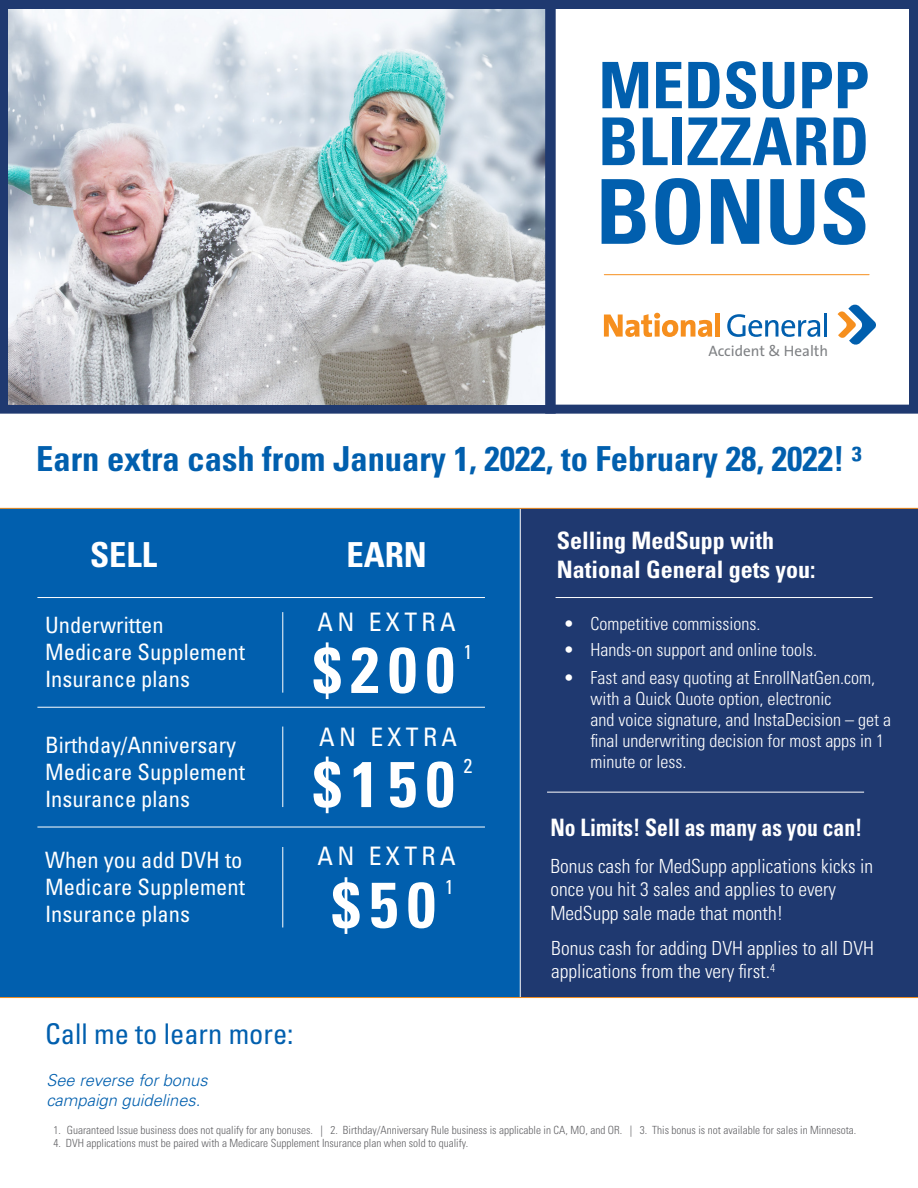
<style>
.page{position:relative;width:918px;height:1188px;background:#fff}
.page>*{position:absolute;margin:0;border:0;box-sizing:border-box;transform-origin:0 0}
.t1{font:700 condensed 89.55px "Univers LT Std";color:#015fae}
.t2{font:700 condensed 66px "Univers LT Std";color:#015fae}
.t3{font:700 condensed 64.5px "Univers LT Std";letter-spacing:.14em;color:#fff}
.t4{font:700 condensed 64.2px "Univers LT Std";color:#015fae}
.t5{font:700 condensed 34.5px "Univers LT Std";color:#015fae}
.t6{font:700 condensed 34.5px "Univers LT Std";color:#fff}
.t7{font:condensed 28.5px "Univers LT Std";color:#015fae}
.t8{font:condensed 25.5px "Univers LT Std";letter-spacing:.17em;color:#fff}
.t9{font:700 condensed 24px/28.8px "Univers LT Std";color:#fff}
.t10{font:700 condensed 24px "Univers LT Std";color:#fff;scale:.9 1}
.t11{font:condensed 22.5px/27px "Univers LT Std";color:#fff}
.t12{font:condensed 20.1px "Univers LT Std";color:#fff}
.t13{font:300 condensed 19.5px/23.4px "Univers LT Std";color:#fff}
.t14{font:300 condensed 18px/21px "Univers LT Std";color:#fff}
.t15{font:italic 300 16.5px/19.8px "Univers LT Std";color:#015fae}
.t16{font:15.15px "The Sans";color:#808285}
.t17{font:300 condensed 11.25px "Univers LT Std";color:#636366}
</style>
<div class="page">
<div style="left:520px;top:509px;width:398px;height:489px;background:#1f3970"></div>
<div style="left:0;top:509px;width:520px;height:489px;background:#015fae"></div>
<div style="left:0;top:0;width:918px;height:414px;border:9px solid #1f3970"></div>
<svg style="left:838px;top:305px;width:38px;height:40px"></svg>
<svg style="left:604px;top:313px;width:108px;height:24px"></svg>
<div style="left:715px;top:313px;width:5px;height:24px;background:#f68f1e"></div>
<svg style="left:727px;top:314px;width:93px;height:23px"></svg>
<hr style="left:824px;top:313px;width:3px;height:24px;background:#015fae">
<hr style="left:37px;top:707px;width:448px;height:1px;background:#fff">
<hr style="left:282px;top:727px;width:1px;height:80px;background:#fff">
<hr style="left:604px;top:274px;width:265px;height:1px;background:#f68f1e">
<hr style="left:520px;top:509px;width:1px;height:488px;background:#fff">
<hr style="left:282px;top:612px;width:1px;height:81px;background:#fff">
<hr style="left:556px;top:597px;width:317px;height:1px;background:#fff">
<hr style="left:0;top:508px;width:918px;height:1px;background:#f68f1e">
<hr style="left:37px;top:597px;width:448px;height:1px;background:#fff">
<hr style="left:282px;top:847px;width:1px;height:80px;background:#fff">
<hr style="left:37px;top:827px;width:448px;height:1px;background:#fff">
<hr style="left:547px;top:792px;width:317px;height:1px;background:#fff">
<hr style="left:0;top:997px;width:918px;height:1px;background:#f68f1e">
<img style="left:9px;top:9px;width:536px;height:396px">
<div style="left:545px;top:6px;width:11px;height:408px;background:#1f3970"></div>
<p class="t4" style="left:599px;top:46px;width:272px">MEDSUPP</p>
<p class="t2" style="left:598px;top:101px;width:273px">BLIZZARD</p>
<p class="t1" style="left:596px;top:157px;width:275px">BONUS</p>
<p class="t16" style="left:708px;top:338px;width:121px">Accident &amp; Health</p>
<p class="t5" style="left:36px;top:438px;width:827px">Earn extra cash from January 1, 2022, to February 28, 2022! ³</p>
<p class="t6" style="left:90px;top:534px;width:69px">SELL</p>
<p class="t6" style="left:346px;top:534px;width:82px">EARN</p>
<p class="t11" style="left:45px;top:611px;width:201px">Underwritten<br>Medicare Supplement<br>Insurance plans</p>
<p class="t8" style="left:318px;top:605px;width:140px">AN EXTRA</p>
<p class="t3" style="left:313px;top:630px;width:143px">$200</p>
<p class="t12" style="left:464px;top:639px;width:10px">1</p>
<p class="t8" style="left:319px;top:721px;width:140px">AN EXTRA</p>
<p class="t11" style="left:45px;top:731px;width:201px">Birthday/Anniversary<br>Medicare Supplement<br>Insurance plans</p>
<p class="t3" style="left:313px;top:745px;width:143px">$150</p>
<p class="t12" style="left:464px;top:753px;width:10px">2</p>
<p class="t11" style="left:45px;top:846px;width:201px;text-align:justify">When you add DVH to Medicare Supplement Insurance plans</p>
<p class="t8" style="left:318px;top:840px;width:140px">AN EXTRA</p>
<p class="t3" style="left:332px;top:865px;width:105px">$50</p>
<p class="t12" style="left:445px;top:874px;width:10px">1</p>
<p class="t7" style="left:45px;top:1016px;width:250px">Call me to learn more:</p>
<p class="t15" style="left:46px;top:1070px;width:163px">See reverse for bonus campaign guidelines.</p>
<p class="t9" style="left:557px;top:526px;width:260px">Selling MedSupp with<br>National General gets you:</p>
<p class="t14" style="left:563px;top:614px;width:198px">• Competitive commissions.</p>
<p class="t14" style="left:590px;top:667px;width:302px;text-indent:-27px">• Fast and easy quoting at EnrollNatGen.com, with a Quick Quote option, electronic<br>and voice signature, and InstaDecision – get a final underwriting decision for most apps in 1 minute or less.</p>
<p class="t14" style="left:563px;top:640px;width:255px">• Hands-on support and online tools.</p>
<p class="t10" style="left:550px;top:813px;width:348px">No Limits! Sell as many as you can!</p>
<p class="t13" style="left:550px;top:854px;width:324px">Bonus cash for MedSupp applications kicks in once you hit 3 sales and applies to every<br>MedSupp sale made that month!</p>
<p class="t13" style="left:551px;top:936px;width:324px">Bonus cash for adding DVH applies to all DVH applications from the very first.<sup>4</sup></p>
<p class="t17" style="left:53px;top:1123px;width:805px">1. Guaranteed Issue business does not qualify for any bonuses. | 2. Birthday/Anniversary Rule business is applicable in CA, MO, and OR. | 3. This bonus is not available for sales in Minnesota.</p>
<p class="t17" style="left:53px;top:1136px;width:416px">4. DVH applications must be paired with a Medicare Supplement Insurance plan when sold to qualify.</p>
</div>
